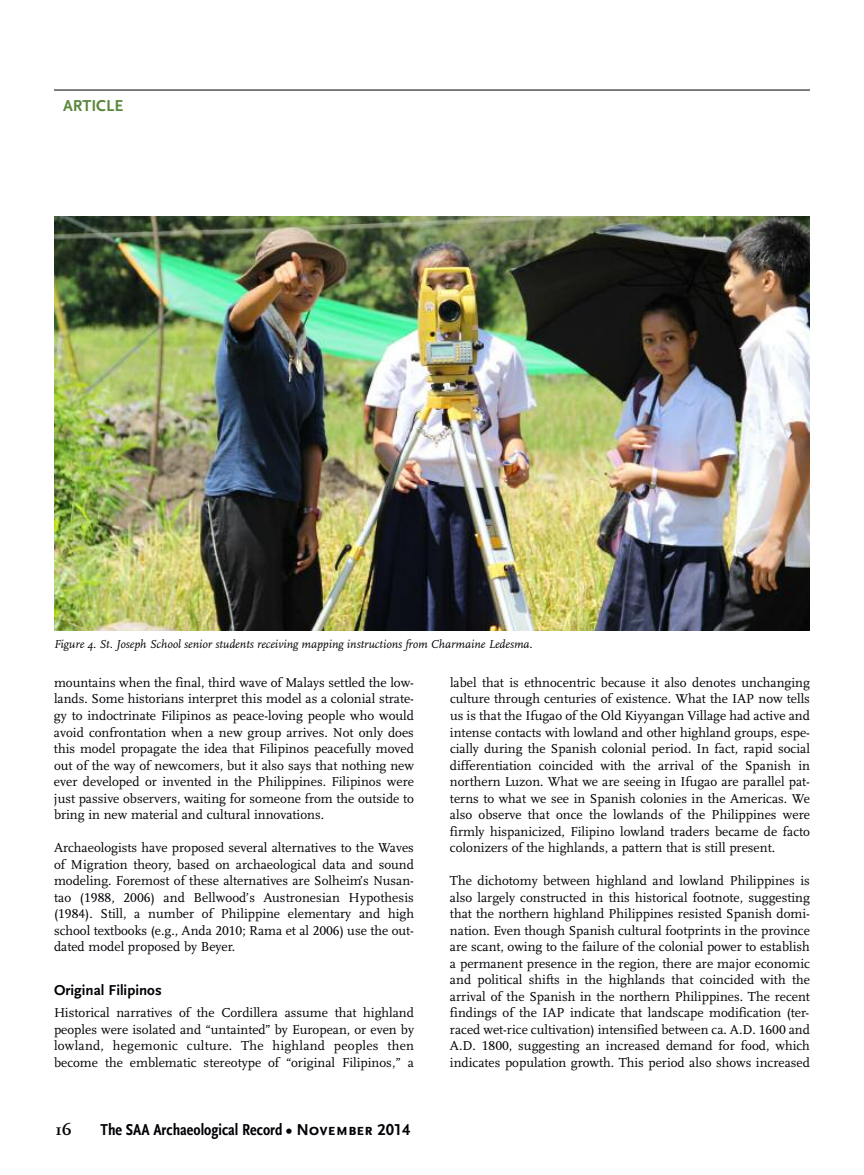
<style>
.page{position:relative;width:864px;height:1175px;background:#fff}
.page>*{position:absolute;margin:0;border:0;box-sizing:border-box;transform-origin:0 0}
.t1{font:16.5px "Scala Sans Bold Con";color:#000006}
.t2{font:700 16.5px "Scala Sans Caps";color:#5a873a}
.t3{font:700 16.5px "Scala";color:#000006}
.t4{font:700 15px "Scala Sans";color:#000006}
.t5{font:13.5px/16.5px "Scala LF";color:#000006;text-align:justify}
.t6{font:italic 12px "Scala";color:#000006}
.s1{font-family:"Scala Sans Caps";font-weight:700}
</style>
<div class="page">
<hr style="left:54px;top:90px;width:756px;height:1px;background:#000006">
<img style="left:54px;top:216px;width:756px;height:414px">
<p class="t2" style="left:63px;top:96px;width:62px">ARTICLE</p>
<p class="t6" style="left:54px;top:639px;width:480px">Figure 4. St. Joseph School senior students receiving mapping instructions from Charmaine Ledesma.</p>
<p class="t5" style="left:54px;top:675px;width:362px">mountains when the final, third wave of Malays settled the low&shy;lands. Some historians interpret this model as a colonial strate&shy;gy to indoctrinate Filipinos as peace-loving people who would avoid confrontation when a new group arrives. Not only does this model propagate the idea that Filipinos peacefully moved out of the way of newcomers, but it also says that nothing new ever developed or invented in the Philippines. Filipinos were just passive observers, waiting for someone from the outside to bring in new material and cultural innovations.</p>
<p class="t5" style="left:54px;top:840px;width:362px">Archaeologists have proposed several alternatives to the Waves of Migration theory, based on archaeological data and sound modeling. Foremost of these alternatives are Solheim’s Nusan&shy;tao (1988, 2006) and Bellwood’s Austronesian Hypothesis (1984). Still, a number of Philippine elementary and high school textbooks (e.g., Anda 2010; Rama et al 2006) use the out&shy;dated model proposed by Beyer.</p>
<p class="t4" style="left:54px;top:980px;width:109px">Original Filipinos</p>
<p class="t5" style="left:54px;top:1005px;width:362px">Historical narratives of the Cordillera assume that highland peoples were isolated and “untainted” by European, or even by lowland, hegemonic culture. The highland peoples then become the emblematic stereotype of “original Filipinos,” a</p>
<p class="t3" style="left:56px;top:1122px;width:18px">16</p>
<p class="t1" style="left:101px;top:1119px;width:311px">The SAA Archaeological Record <span class="s1">• November 2014</span></p>
<p class="t5" style="left:450px;top:675px;width:362px">label that is ethnocentric because it also denotes unchanging culture through centuries of existence. What the IAP now tells us is that the Ifugao of the Old Kiyyangan Village had active and intense contacts with lowland and other highland groups, espe&shy;cially during the Spanish colonial period. In fact, rapid social differentiation coincided with the arrival of the Spanish in northern Luzon. What we are seeing in Ifugao are parallel pat&shy;terns to what we see in Spanish colonies in the Americas. We also observe that once the lowlands of the Philippines were firmly hispanicized, Filipino lowland traders became de facto colonizers of the highlands, a pattern that is still present.</p>
<p class="t5" style="left:450px;top:873px;width:362px">The dichotomy between highland and lowland Philippines is also largely constructed in this historical footnote, suggesting that the northern highland Philippines resisted Spanish domi&shy;nation. Even though Spanish cultural footprints in the province are scant, owing to the failure of the colonial power to establish a permanent presence in the region, there are major economic and political shifts in the highlands that coincided with the arrival of the Spanish in the northern Philippines. The recent findings of the IAP indicate that landscape modification (ter&shy;raced wet-rice cultivation) intensified between ca. A.D. 1600 and A.D. 1800, suggesting an increased demand for food, which indicates population growth. This period also shows increased</p>
</div>
